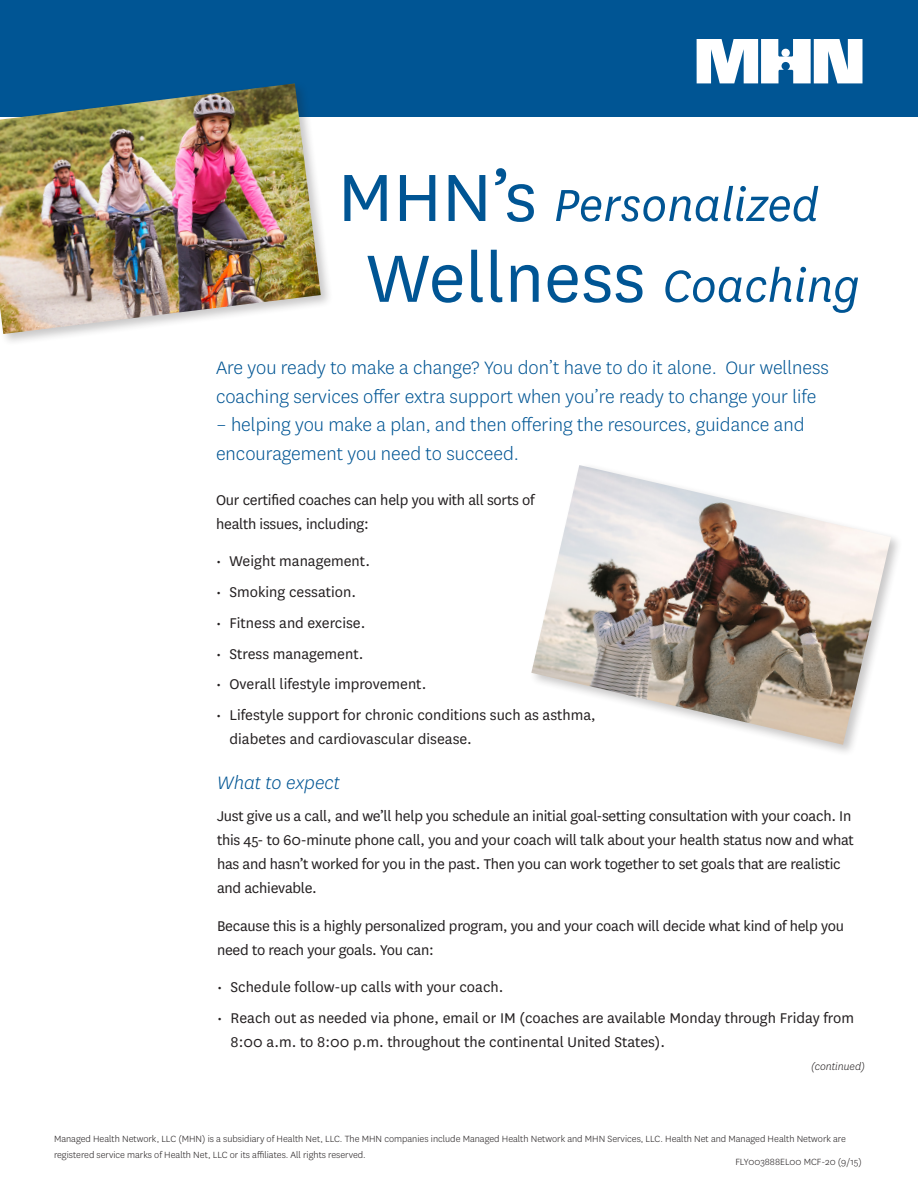
<style>
.page{position:relative;width:918px;height:1188px;background:#fff}
.page>*{position:absolute;margin:0;border:0;box-sizing:border-box;transform-origin:0 0}
.t1{font:78px "National";color:#005594}
.t2{font:italic 52.5px "National";color:#005594}
.A_Head{font:300 21px/28.5px "National";color:#005594}
.A_Head-2{font:italic 300 21px "National";color:#005594}
.Body_Copy{font:16.5px/24px "National";letter-spacing:-.015em;color:#231f20}
.t3{font:italic 300 12px "National";color:#231f20}
.t4{font:300 10.5px/16.5px "National";color:#231f20}
.s1{font-style:normal;font-size:78px}
.s2{font-style:italic;font-size:52.5px}
</style>
<div class="page">
<div style="left:0;top:0;width:918px;height:116px;background:#005594"></div>
<svg style="left:697px;top:39px;width:166px;height:44px"></svg>
<div style="left:0;top:80px;width:333px;height:267px;background:#231f20;opacity:.25"></div>
<img style="left:0;top:83px;width:321px;height:251px">
<img style="left:531px;top:465px;width:360px;height:280px">
<p class="t2" style="left:338px;top:172px;width:483px"><span class="s1">MHN’s</span> Personalized</p>
<p class="t1" style="left:367px;top:227px;width:494px">Wellness <span class="s2">Coaching</span></p>
<p class="A_Head" style="left:216px;top:353px;width:614px">Are you ready to make a change? You don’t have to do it alone. Our wellness coaching services offer extra support when you’re ready to change your life</p>
<p class="A_Head" style="left:216px;top:410px;width:590px">– helping you make a plan, and then offering the resources, guidance and encouragement you need to succeed.</p>
<p class="Body_Copy" style="left:216px;top:487px;width:320px">Our certified coaches can help you with all sorts of health issues, including:</p>
<p class="Body_Copy" style="left:216px;top:549px;width:156px">• Weight management.</p>
<p class="Body_Copy" style="left:216px;top:579px;width:142px">• Smoking cessation.</p>
<p class="Body_Copy" style="left:216px;top:610px;width:151px">• Fitness and exercise.</p>
<p class="Body_Copy" style="left:216px;top:641px;width:149px">• Stress management.</p>
<p class="Body_Copy" style="left:216px;top:672px;width:212px">• Overall lifestyle improvement.</p>
<p class="Body_Copy" style="left:230px;top:702px;width:368px;text-indent:-14px">• Lifestyle support for chronic conditions such as asthma, diabetes and cardiovascular disease.</p>
<p class="A_Head-2" style="left:217px;top:770px;width:124px">What to expect</p>
<p class="Body_Copy" style="left:217px;top:803px;width:638px">Just give us a call, and we’ll help you schedule an initial goal-setting consultation with your coach. In this 45- to 60-minute phone call, you and your coach will talk about your health status now and what has and hasn’t worked for you in the past. Then you can work together to set goals that are realistic and achievable.</p>
<p class="Body_Copy" style="left:217px;top:913px;width:628px">Because this is a highly personalized program, you and your coach will decide what kind of help you need to reach your goals. You can:</p>
<p class="Body_Copy" style="left:217px;top:974px;width:288px">• Schedule follow-up calls with your coach.</p>
<p class="Body_Copy" style="left:231px;top:1005px;width:625px;text-indent:-14px">• Reach out as needed via phone, email or IM (coaches are available Monday through Friday from<br>8:00 a.m. to 8:00 p.m. throughout the continental United States).</p>
<p class="t3" style="left:811px;top:1059px;width:56px">(continued)</p>
<p class="t4" style="left:54px;top:1130px;width:793px">Managed Health Network, LLC (MHN) is a subsidiary of Health Net, LLC. The MHN companies include Managed Health Network and MHN Services, LLC. Health Net and Managed Health Network are registered service marks of Health Net, LLC or its affiliates. All rights reserved.</p>
<p class="t4" style="left:735px;top:1153px;width:128px">FLY003888EL00 MCF-20 (9/15)</p>
</div>
